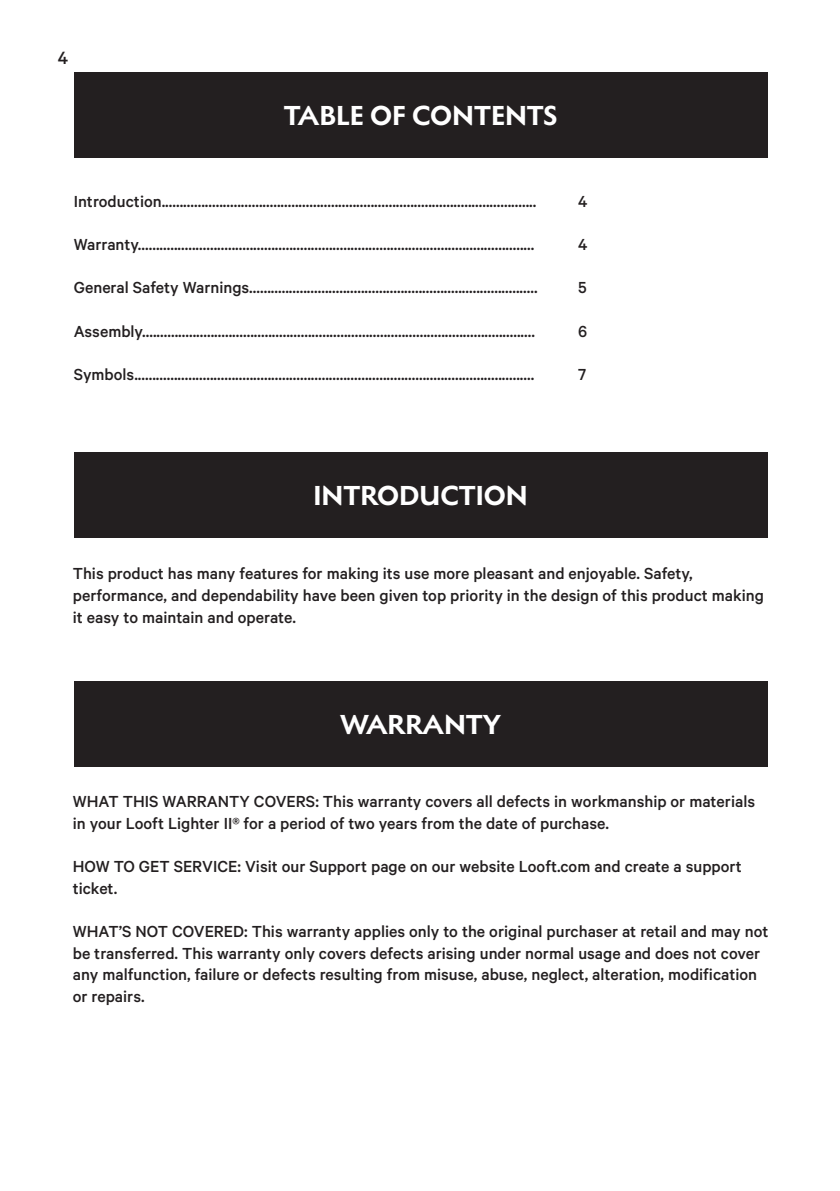
<style>
.page{position:relative;width:840px;height:1191px;background:#fff}
.page>*{position:absolute;margin:0;border:0;box-sizing:border-box;transform-origin:0 0}
.t1{font:700 28px "Melanzane";color:#fff}
.t2{font:500 20px "Calibre";color:#231f20}
.t3{font:500 18px/21.6px "Calibre";color:#231f20}
</style>
<div class="page">
<div style="left:74px;top:72px;width:693px;height:86px;background:#231f20"></div>
<div style="left:74px;top:452px;width:693px;height:86px;background:#231f20"></div>
<div style="left:74px;top:681px;width:693px;height:85px;background:#231f20"></div>
<p class="t2" style="left:58px;top:46px;width:12px">4</p>
<p class="t1" style="left:283px;top:93px;width:275px">TABLE OF CONTENTS</p>
<p class="t3" style="left:74px;top:190px;width:464px">Introduction........................................................................................................</p>
<p class="t3" style="left:578px;top:190px;width:11px">4</p>
<p class="t3" style="left:74px;top:233px;width:462px">Warranty..............................................................................................................</p>
<p class="t3" style="left:578px;top:233px;width:11px">4</p>
<p class="t3" style="left:74px;top:276px;width:465px">General Safety Warnings................................................................................</p>
<p class="t3" style="left:578px;top:276px;width:10px">5</p>
<p class="t3" style="left:74px;top:320px;width:462px">Assembly.............................................................................................................</p>
<p class="t3" style="left:578px;top:320px;width:11px">6</p>
<p class="t3" style="left:74px;top:363px;width:462px">Symbols...............................................................................................................</p>
<p class="t3" style="left:578px;top:363px;width:10px">7</p>
<p class="t1" style="left:313px;top:473px;width:216px">INTRODUCTION</p>
<p class="t3" style="left:73px;top:562px;width:692px">This product has many features for making its use more pleasant and enjoyable. Safety, performance, and dependability have been given top priority in the design of this product making it easy to maintain and operate.</p>
<p class="t1" style="left:340px;top:702px;width:162px">WARRANTY</p>
<p class="t3" style="left:73px;top:790px;width:683px">WHAT THIS WARRANTY COVERS: This warranty covers all defects in workmanship or materials in your Looft Lighter II® for a period of two years from the date of purchase.</p>
<p class="t3" style="left:73px;top:855px;width:670px">HOW TO GET SERVICE: Visit our Support page on our website Looft.com and create a support ticket.</p>
<p class="t3" style="left:73px;top:920px;width:696px">WHAT’S NOT COVERED: This warranty applies only to the original purchaser at retail and may not be transferred. This warranty only covers defects arising under normal usage and does not cover any malfunction, failure or defects resulting from misuse, abuse, neglect, alteration, modification or repairs.</p>
</div>
